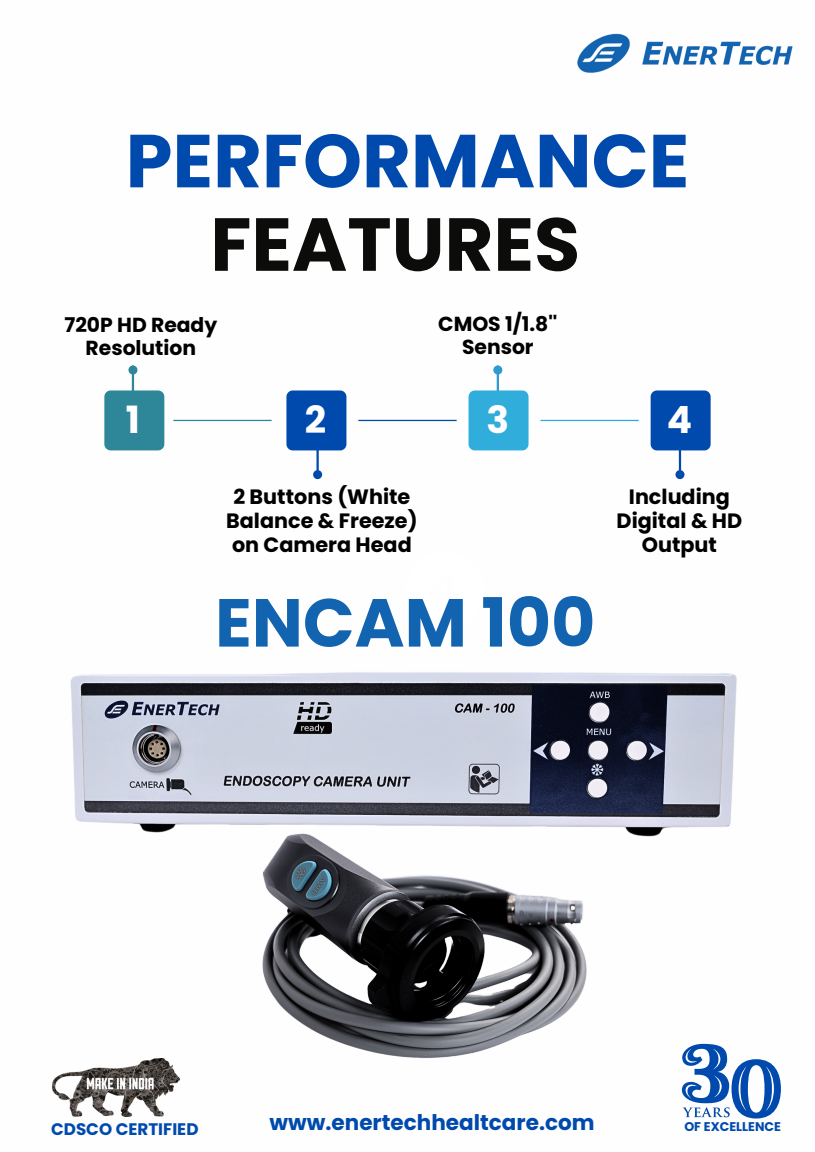
<style>
.page{position:relative;width:815px;height:1152px;background:#fff}
.page>*{position:absolute;margin:0;border:0;box-sizing:border-box;transform-origin:0 0}
.t1{font:700 75px "Poppins";color:#004aad}
.t2{font:700 75px "Poppins";color:#0c0c0b}
.t3{font:700 67.88px "Poppins";color:#1263b0}
.t4{font:700 37.5px "Poppins";color:#fff}
.t5{font:700 21.52px "Poppins";color:#004aad}
.t6{font:700 20.77px/23.5px "Poppins";color:#000;text-align:center}
.t7{font:700 20.33px/23.1px "Poppins";color:#000;text-align:center}
.t8{font:700 16.73px "Poppins";color:#004aad}
.t9{font:700 12.6px "Poppins";color:#004aad}
</style>
<div class="page">
<img style="left:577px;top:33px;width:216px;height:40px">
<svg style="left:681px;top:1044px;width:99px;height:75px"></svg>
<hr style="left:132px;top:374px;width:2px;height:27px;background:#2e8799">
<div style="left:128px;top:366px;width:9px;height:9px;border:2px solid #2e8799;border-radius:50%"></div>
<hr style="left:496px;top:374px;width:3px;height:27px;background:#2f99d1">
<div style="left:494px;top:367px;width:7px;height:6px;background:#2f99d1;border-radius:50%"></div>
<div style="left:493px;top:366px;width:9px;height:9px;border:2px solid #2f99d1;border-radius:50%"></div>
<div style="left:650px;top:390px;width:60px;height:60px;background:#004aad"></div>
<svg style="left:104px;top:390px;width:167px;height:60px"></svg>
<svg style="left:286px;top:390px;width:170px;height:60px"></svg>
<svg style="left:468px;top:390px;width:170px;height:60px"></svg>
<hr style="left:316px;top:443px;width:3px;height:28px;background:#004aad">
<div style="left:314px;top:471px;width:7px;height:7px;background:#004aad;border-radius:50%"></div>
<div style="left:313px;top:470px;width:9px;height:9px;border:2px solid #004aad;border-radius:50%"></div>
<hr style="left:678px;top:443px;width:3px;height:28px;background:#004aad">
<div style="left:676px;top:471px;width:7px;height:7px;background:#004aad;border-radius:50%"></div>
<div style="left:675px;top:470px;width:9px;height:9px;border:2px solid #004aad;border-radius:50%"></div>
<img style="left:52px;top:1058px;width:127px;height:58px">
<img style="left:70px;top:672px;width:667px;height:165px">
<img style="left:242px;top:817px;width:351px;height:242px">
<h2 class="t1" style="left:126px;top:109px;width:565px">PERFORMANCE</h2>
<h1 class="t2" style="left:210px;top:192px;width:371px">FEATURES</h1>
<p class="t7" style="left:64px;top:313px;width:154px">720P HD Ready<br>Resolution</p>
<p class="t7" style="left:438px;top:312px;width:121px">CMOS 1/1.8''<br>Sensor</p>
<h3 class="t4" style="left:126px;top:394px;width:16px">1</h3>
<h3 class="t4" style="left:304px;top:394px;width:23px">2</h3>
<h3 class="t4" style="left:486px;top:394px;width:24px">3</h3>
<h3 class="t4" style="left:666px;top:394px;width:27px">4</h3>
<p class="t6" style="left:226px;top:485px;width:193px">2 Buttons (White<br>Balance &amp; Freeze) on Camera Head</p>
<h1 class="t3" style="left:215px;top:575px;width:382px">ENCAM 100</h1>
<p class="t6" style="left:616px;top:485px;width:127px">Including<br>Digital &amp; HD<br>Output</p>
<p class="t5" style="left:269px;top:1108px;width:326px">www.enertechhealtcare.com</p>
<p class="t8" style="left:51px;top:1117px;width:149px">CDSCO CERTIFIED</p>
<p class="t9" style="left:684px;top:1118px;width:98px">OF EXCELLENCE</p>
</div>
